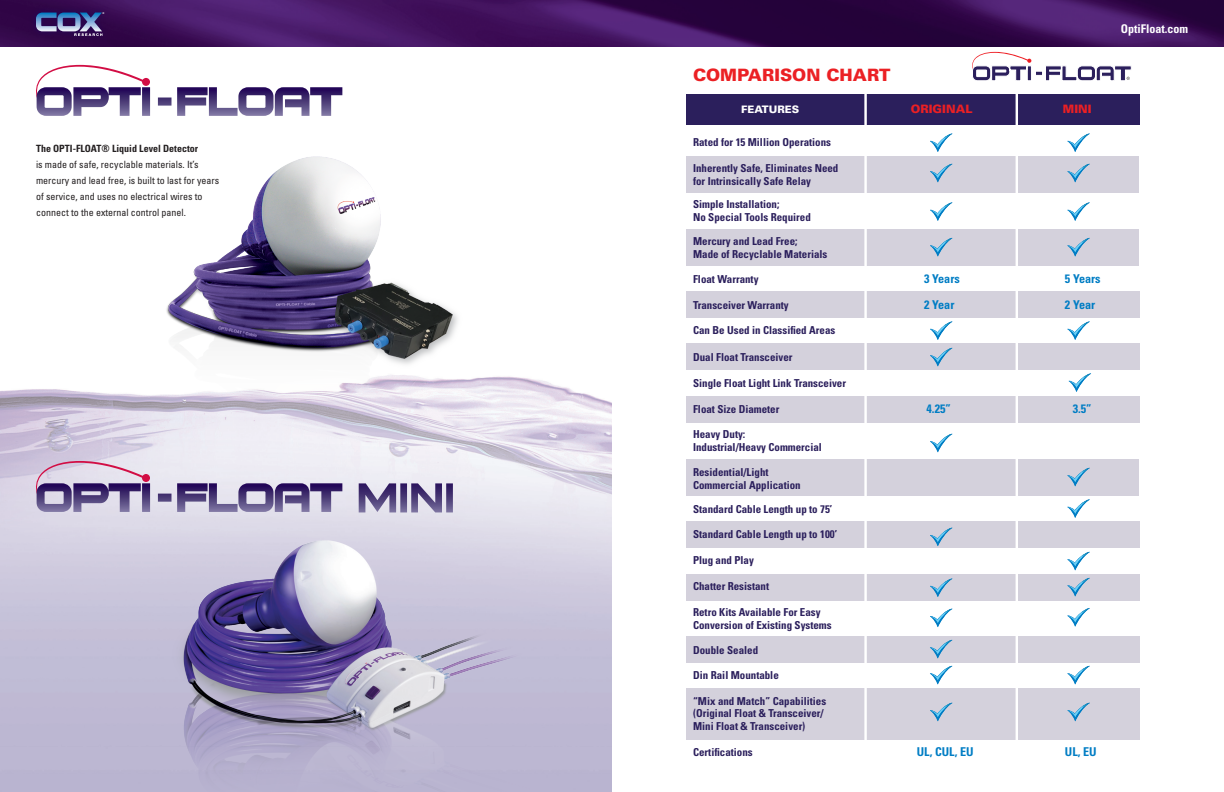
<style>
.page{position:relative;width:1224px;height:792px;background:#fff}
.page>*{position:absolute;margin:0;border:0;box-sizing:border-box;transform-origin:0 0}
.t1{font:900 17px "Univers";color:#eb2024}
.t2{font:700 condensed 12.2px "Univers";color:#007dc4}
.t3{font:700 condensed 12px "Univers";color:#fff}
.t4{font:900 11.6px "Univers";color:#eb2024}
.t5{font:700 condensed 10.9px/12.8px "Univers";color:#2b1f5c}
.t6{font:900 10.3px "Univers";color:#fff}
.t7{font:condensed 10px/16px "Univers";color:#231f20}
.t8{font:700 condensed 10px "Univers";color:#231f20}
.t9{font:700 2.6px "Helvetica";color:#fff}
</style>
<div class="page">
<img style="left:0;top:377px;width:612px;height:415px">
<svg style="left:36px;top:65px;width:306px;height:51px"></svg>
<svg style="left:35px;top:461px;width:307px;height:51px;background:#b3a9c4"></svg>
<img style="left:145px;top:156px;width:373px;height:300px">
<svg style="left:359px;top:483px;width:94px;height:29px;background:#8d83a9"></svg>
<img style="left:132px;top:517px;width:457px;height:275px">
<div style="left:686px;top:156px;width:452px;height:37px;background:#d4d1dc"></div>
<div style="left:686px;top:574px;width:453px;height:27px;background:#d4d1dc"></div>
<div style="left:686px;top:94px;width:453px;height:31px;background:#2b1f5c"></div>
<div style="left:686px;top:459px;width:452px;height:37px;background:#d4d1dc"></div>
<div style="left:686px;top:229px;width:452px;height:37px;background:#d4d1dc"></div>
<div style="left:686px;top:291px;width:453px;height:27px;background:#d4d1dc"></div>
<div style="left:686px;top:522px;width:453px;height:26px;background:#d4d1dc"></div>
<div style="left:686px;top:636px;width:453px;height:26px;background:#d4d1dc"></div>
<div style="left:686px;top:344px;width:453px;height:26px;background:#d4d1dc"></div>
<div style="left:686px;top:396px;width:453px;height:27px;background:#d4d1dc"></div>
<div style="left:686px;top:688px;width:453px;height:52px;background:#d4d1dc"></div>
<hr style="left:864px;top:88px;width:3px;height:682px;background:#fff">
<hr style="left:1016px;top:88px;width:2px;height:682px;background:#fff">
<svg style="left:930px;top:133px;width:22px;height:19px"></svg>
<svg style="left:930px;top:164px;width:22px;height:18px"></svg>
<svg style="left:930px;top:202px;width:22px;height:19px"></svg>
<svg style="left:930px;top:238px;width:22px;height:18px"></svg>
<svg style="left:930px;top:321px;width:22px;height:19px"></svg>
<svg style="left:930px;top:348px;width:22px;height:18px"></svg>
<svg style="left:930px;top:434px;width:22px;height:18px"></svg>
<svg style="left:930px;top:528px;width:22px;height:18px"></svg>
<svg style="left:930px;top:578px;width:22px;height:19px"></svg>
<svg style="left:930px;top:609px;width:22px;height:18px"></svg>
<svg style="left:930px;top:640px;width:22px;height:18px"></svg>
<svg style="left:930px;top:666px;width:22px;height:18px"></svg>
<svg style="left:930px;top:703px;width:22px;height:18px"></svg>
<svg style="left:1067px;top:133px;width:23px;height:19px"></svg>
<svg style="left:1067px;top:164px;width:23px;height:18px"></svg>
<svg style="left:1067px;top:202px;width:23px;height:19px"></svg>
<svg style="left:1067px;top:238px;width:23px;height:18px"></svg>
<svg style="left:1067px;top:321px;width:23px;height:19px"></svg>
<svg style="left:1069px;top:373px;width:22px;height:19px"></svg>
<svg style="left:1067px;top:468px;width:23px;height:18px"></svg>
<svg style="left:1067px;top:552px;width:23px;height:18px"></svg>
<svg style="left:1067px;top:499px;width:23px;height:19px"></svg>
<svg style="left:1067px;top:578px;width:23px;height:18px"></svg>
<svg style="left:1067px;top:608px;width:23px;height:19px"></svg>
<svg style="left:1067px;top:666px;width:23px;height:18px"></svg>
<svg style="left:1067px;top:703px;width:23px;height:18px"></svg>
<svg style="left:972px;top:52px;width:160px;height:29px"></svg>
<img style="left:0;top:0;width:1224px;height:47px">
<div style="left:29px;top:6px;width:81px;height:36px;background:#2f0548"></div>
<svg style="left:36px;top:13px;width:66px;height:23px"></svg>
<p class="t9" style="left:102px;top:11px;width:3px">®</p>
<p class="t8" style="left:36px;top:142px;width:164px">The OPTI-FLOAT® Liquid Level Detector</p>
<p class="t7" style="left:36px;top:156px;width:185px">is made of safe, recyclable materials. It’s mercury and lead free, is built to last for years of service, and uses no electrical wires to connect to the external control panel.</p>
<h1 class="t1" style="left:693px;top:64px;width:199px">COMPARISON CHART</h1>
<p class="t6" style="left:741px;top:103px;width:59px">FEATURES</p>
<p class="t4" style="left:911px;top:102px;width:63px">ORIGINAL</p>
<p class="t4" style="left:1063px;top:102px;width:30px">MINI</p>
<p class="t5" style="left:693px;top:136px;width:140px">Rated for 15 Million Operations</p>
<p class="t5" style="left:693px;top:162px;width:147px">Inherently Safe, Eliminates Need for Intrinsically Safe Relay</p>
<p class="t5" style="left:693px;top:198px;width:119px">Simple Installation;<br>No Special Tools Required</p>
<p class="t5" style="left:693px;top:235px;width:136px">Mercury and Lead Free;<br>Made of Recyclable Materials</p>
<p class="t5" style="left:693px;top:273px;width:67px">Float Warranty</p>
<p class="t2" style="left:924px;top:271px;width:37px">3 Years</p>
<p class="t2" style="left:1065px;top:271px;width:37px">5 Years</p>
<p class="t5" style="left:693px;top:299px;width:97px">Transceiver Warranty</p>
<p class="t2" style="left:924px;top:297px;width:32px">2 Year</p>
<p class="t2" style="left:1065px;top:297px;width:32px">2 Year</p>
<p class="t5" style="left:693px;top:324px;width:144px">Can Be Used in Classified Areas</p>
<p class="t5" style="left:693px;top:350px;width:101px">Dual Float Transceiver</p>
<p class="t5" style="left:693px;top:376px;width:155px">Single Float Light Link Transceiver</p>
<p class="t5" style="left:693px;top:402px;width:88px">Float Size Diameter</p>
<p class="t2" style="left:927px;top:401px;width:26px">4.25”</p>
<p class="t2" style="left:1073px;top:401px;width:20px">3.5”</p>
<p class="t5" style="left:693px;top:428px;width:130px">Heavy Duty:<br>Industrial/Heavy Commercial</p>
<p class="t5" style="left:693px;top:466px;width:109px">Residential/Light<br>Commercial Application</p>
<p class="t5" style="left:693px;top:502px;width:141px">Standard Cable Length up to 75’</p>
<p class="t5" style="left:693px;top:528px;width:146px">Standard Cable Length up to 100’</p>
<p class="t5" style="left:693px;top:553px;width:62px">Plug and Play</p>
<p class="t5" style="left:693px;top:580px;width:78px">Chatter Resistant</p>
<p class="t5" style="left:693px;top:606px;width:140px">Retro Kits Available For Easy<br>Conversion of Existing Systems</p>
<p class="t5" style="left:693px;top:643px;width:67px">Double Sealed</p>
<p class="t5" style="left:693px;top:669px;width:87px">Din Rail Mountable</p>
<p class="t5" style="left:693px;top:694px;width:135px">“Mix and Match” Capabilities (Original Float &amp; Transceiver/<br>Mini Float &amp; Transceiver)</p>
<p class="t5" style="left:693px;top:745px;width:61px">Certifications</p>
<p class="t2" style="left:917px;top:744px;width:58px">UL, CUL, EU</p>
<p class="t2" style="left:1065px;top:744px;width:33px">UL, EU</p>
<p class="t3" style="left:1121px;top:21px;width:69px">OptiFloat.com</p>
</div>
